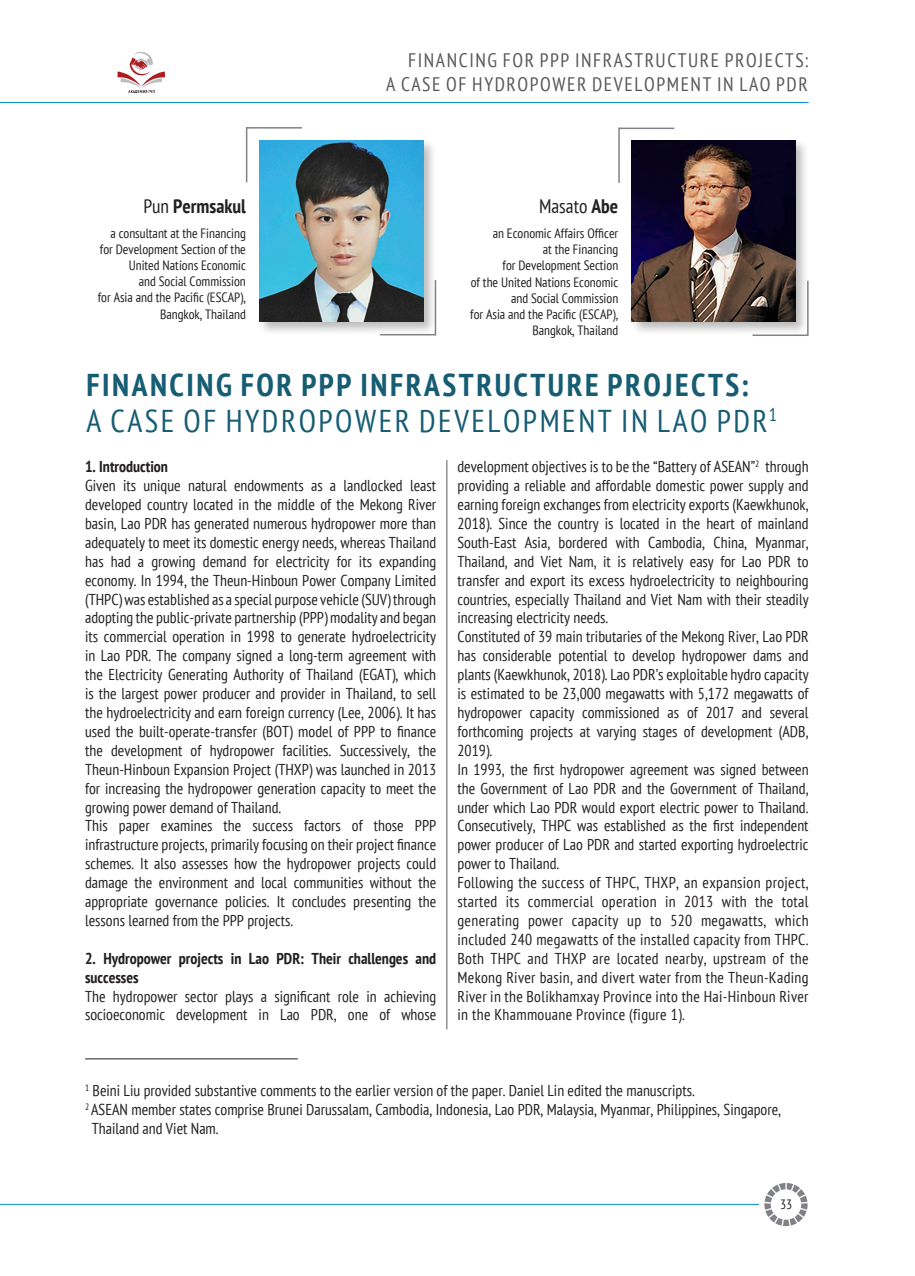
<style>
.page{position:relative;width:915px;height:1276px;background:#fff}
.page>*{position:absolute;margin:0;border:0;box-sizing:border-box;transform-origin:0 0}
.заголовок{font:700 condensed 31.5px "PT Sans";letter-spacing:.08em;color:#165c72}
.заголовок-2{font:condensed 31.5px "PT Sans";letter-spacing:.08em;color:#165c72}
.колонтитул_верх{font:condensed 19.5px "PT Sans";letter-spacing:.08em;color:#57585a}
.ФИО{font:700 condensed 19.5px "PT Sans";color:#231f20}
.ФИО-2{font:condensed 19.5px "PT Sans";color:#231f20}
.основной{font:condensed 15.75px/18.9px "PT Sans";color:#231f20;text-align:justify}
.основной-2{font:700 condensed 15.75px/18.9px "PT Sans";color:#231f20}
.должность{font:condensed 13.5px/16.2px "PT Sans";color:#231f20;text-align:right}
.s1{font-weight:400}
.s2{font-weight:700}
</style>
<div class="page">
<hr style="left:0;top:102px;width:808px;height:1px;background:#0090c5">
<svg style="left:117px;top:52px;width:48px;height:41px"></svg>
<hr style="left:0;top:1204px;width:758px;height:1px;background:#0090c5">
<svg style="left:764px;top:1183px;width:43px;height:43px"></svg>
<div style="left:770px;top:1189px;width:31px;height:30px;background:#fff;border-radius:50%"></div>
<hr style="left:446px;top:460px;width:1px;height:569px;background:#57585a">
<div style="left:629px;top:138px;width:180px;height:198px;background:#231f20;opacity:.3"></div>
<img style="left:631px;top:141px;width:164px;height:181px">
<hr style="left:618px;top:128px;width:1px;height:55px;background:#808285">
<hr style="left:618px;top:128px;width:56px;height:1px;background:#808285">
<hr style="left:806px;top:281px;width:2px;height:55px;background:#808285">
<hr style="left:752px;top:334px;width:55px;height:2px;background:#808285">
<div style="left:257px;top:138px;width:180px;height:197px;background:#231f20;opacity:.3"></div>
<img style="left:259px;top:140px;width:164px;height:181px">
<hr style="left:246px;top:127px;width:1px;height:55px;background:#808285">
<hr style="left:246px;top:127px;width:56px;height:2px;background:#808285">
<hr style="left:434px;top:280px;width:2px;height:55px;background:#808285">
<hr style="left:380px;top:334px;width:55px;height:1px;background:#808285">
<hr style="left:85px;top:1058px;width:213px;height:1px;background:#231f20">
<p class="ФИО" style="left:143px;top:193px;width:104px"><span class="s1">Pun</span> Permsakul</p>
<p class="должность" style="left:98px;top:224px;width:149px">a consultant at the Financing for Development Section of the<br>United Nations Economic<br>and Social Commission<br>for Asia and the Pacific (ESCAP),<br>Bangkok, Thailand</p>
<p class="колонтитул_верх" style="left:408px;top:48px;width:402px">FINANCING FOR PPP INFRASTRUCTURE PROJECTS:</p>
<p class="колонтитул_верх" style="left:386px;top:71px;width:423px">A CASE OF HYDROPOWER DEVELOPMENT IN LAO PDR</p>
<p class="ФИО-2" style="left:539px;top:194px;width:81px">Masato <span class="s2">Abe</span></p>
<p class="должность" style="left:470px;top:225px;width:149px">an Economic Affairs Officer<br>at the Financing<br>for Development Section<br>of the United Nations Economic and Social Commission<br>for Asia and the Pacific (ESCAP),<br>Bangkok, Thailand</p>
<p class="заголовок" style="left:86px;top:364px;width:663px">FINANCING FOR PPP INFRASTRUCTURE PROJECTS:</p>
<p class="заголовок-2" style="left:86px;top:400px;width:692px">A CASE OF HYDROPOWER DEVELOPMENT IN LAO PDR<sup>1</sup></p>
<p class="основной-2" style="left:85px;top:457px;width:84px">1. Introduction</p>
<p class="основной" style="left:85px;top:476px;width:352px">Given its unique natural endowments as a landlocked least developed country located in the middle of the Mekong River basin, Lao PDR has generated numerous hydropower more than adequately to meet its domestic energy needs, whereas Thailand has had a growing demand for electricity for its expanding economy. In 1994, the Theun-Hinboun Power Company Limited (THPC) was established as a special purpose vehicle (SUV) through adopting the public-private partnership (PPP) modality and began its commercial operation in 1998 to generate hydroelectricity in Lao PDR. The company signed a long-term agreement with the Electricity Generating Authority of Thailand (EGAT), which is the largest power producer and provider in Thailand, to sell the hydroelectricity and earn foreign currency (Lee, 2006). It has used the built-operate-transfer (BOT) model of PPP to finance the development of hydropower facilities. Successively, the Theun-Hinboun Expansion Project (THXP) was launched in 2013 for increasing the hydropower generation capacity to meet the growing power demand of Thailand.</p>
<p class="основной" style="left:85px;top:816px;width:352px">This paper examines the success factors of those PPP infrastructure projects, primarily focusing on their project finance schemes. It also assesses how the hydropower projects could damage the environment and local communities without the appropriate governance policies. It concludes presenting the lessons learned from the PPP projects.</p>
<p class="основной-2" style="left:85px;top:948px;width:352px">2. Hydropower projects in Lao PDR: Their challenges and successes</p>
<p class="основной" style="left:85px;top:986px;width:352px">The hydropower sector plays a significant role in achieving socioeconomic development in Lao PDR, one of whose</p>
<p class="основной" style="left:457px;top:457px;width:352px">development objectives is to be the “Battery of ASEAN”<sup>2</sup> through providing a reliable and affordable domestic power supply and earning foreign exchanges from electricity exports (Kaewkhunok, 2018). Since the country is located in the heart of mainland South-East Asia, bordered with Cambodia, China, Myanmar, Thailand, and Viet Nam, it is relatively easy for Lao PDR to transfer and export its excess hydroelectricity to neighbouring countries, especially Thailand and Viet Nam with their steadily increasing electricity needs.</p>
<p class="основной" style="left:457px;top:627px;width:352px">Constituted of 39 main tributaries of the Mekong River, Lao PDR has considerable potential to develop hydropower dams and plants (Kaewkhunok, 2018). Lao PDR’s exploitable hydro capacity is estimated to be 23,000 megawatts with 5,172 megawatts of hydropower capacity commissioned as of 2017 and several forthcoming projects at varying stages of development (ADB, 2019).</p>
<p class="основной" style="left:457px;top:759px;width:352px">In 1993, the first hydropower agreement was signed between the Government of Lao PDR and the Government of Thailand, under which Lao PDR would export electric power to Thailand.<br>Consecutively, THPC was established as the first independent power producer of Lao PDR and started exporting hydroelectric power to Thailand.</p>
<p class="основной" style="left:457px;top:873px;width:352px">Following the success of THPC, THXP, an expansion project, started its commercial operation in 2013 with the total generating power capacity up to 520 megawatts, which included 240 megawatts of the installed capacity from THPC.<br>Both THPC and THXP are located nearby, upstream of the Mekong River basin, and divert water from the Theun-Kading River in the Bolikhamxay Province into the Hai-Hinboun River in the Khammouane Province (figure 1).</p>
<p class="основной" style="left:85px;top:1080px;width:611px"><sup>1</sup> Beini Liu provided substantive comments to the earlier version of the paper. Daniel Lin edited the manuscripts.</p>
<p class="основной" style="left:85px;top:1099px;width:697px"><sup>2</sup> ASEAN member states comprise Brunei Darussalam, Cambodia, Indonesia, Lao PDR, Malaysia, Myanmar, Philippines, Singapore,</p>
<p class="основной" style="left:92px;top:1118px;width:128px">Thailand and Viet Nam.</p>
<p class="должность" style="left:779px;top:1195px;width:14px">33</p>
</div>
